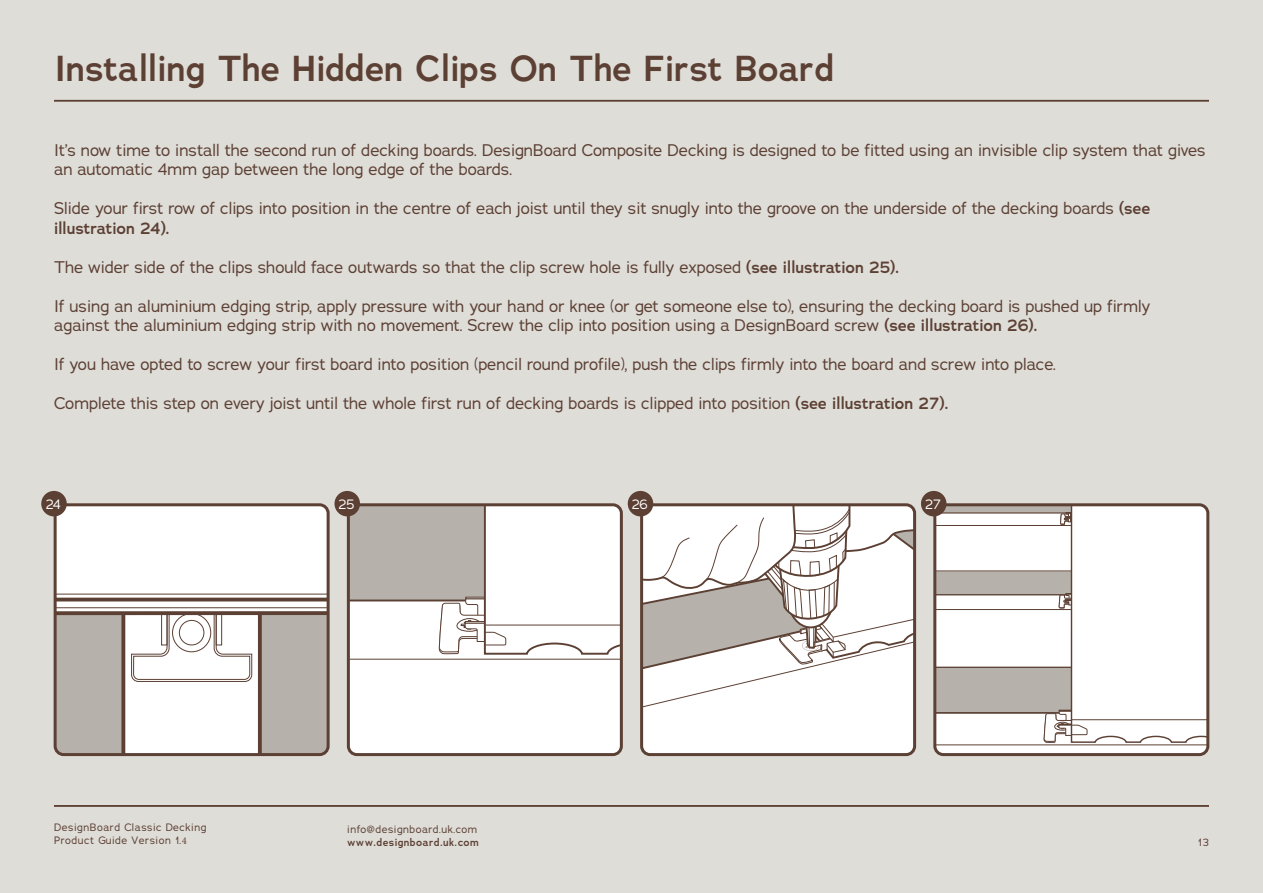
<style>
.page{position:relative;width:1263px;height:893px;background:#dfddd8}
.page>*{position:absolute;margin:0;border:0;box-sizing:border-box;transform-origin:0 0}
.t1{font:600 36px "Adrianna";color:#5c4034}
.t2{font:16.5px/19.5px "Adrianna";color:#5c4034}
.t3{font:13.5px "Adrianna";color:#fff}
.t4{font:10.5px/12.8px "Adrianna";letter-spacing:.05em;color:#5c4034}
.t5{font:600 10.5px "Adrianna";letter-spacing:.04em;color:#5c4034}
.s1{font-weight:600}
.s2{font-family:"Minion Pro"}
</style>
<div class="page">
<svg style="left:52px;top:502px;width:279px;height:256px"></svg>
<svg style="left:345px;top:502px;width:279px;height:256px"></svg>
<svg style="left:639px;top:502px;width:279px;height:256px"></svg>
<svg style="left:932px;top:502px;width:279px;height:256px"></svg>
<div style="left:41px;top:491px;width:26px;height:25px;background:#5c4034;border-radius:50%"></div>
<div style="left:334px;top:491px;width:26px;height:25px;background:#5c4034;border-radius:50%"></div>
<div style="left:628px;top:491px;width:25px;height:25px;background:#5c4034;border-radius:50%"></div>
<div style="left:921px;top:491px;width:25px;height:25px;background:#5c4034;border-radius:50%"></div>
<hr style="left:54px;top:100px;width:1155px;height:1px;background:#5c4034">
<hr style="left:54px;top:805px;width:1155px;height:2px;background:#5c4034">
<h1 class="t1" style="left:54px;top:45px;width:782px">Installing The Hidden Clips On The First Board</h1>
<p class="t2" style="left:54px;top:140px;width:1153px">It’s now time to install the second run of decking boards. DesignBoard Composite Decking is designed to be fitted using an invisible clip system that gives an automatic 4mm gap between the long edge of the boards.</p>
<p class="t2" style="left:54px;top:198px;width:1098px">Slide your first row of clips into position in the centre of each joist until they sit snugly into the groove on the underside of the decking boards <span class="s1">(see illustration 24).</span></p>
<p class="t2" style="left:54px;top:257px;width:847px">The wider side of the clips should face outwards so that the clip screw hole is fully exposed <span class="s1">(see illustration 25).</span></p>
<p class="t2" style="left:54px;top:296px;width:1098px">If using an aluminium edging strip, apply pressure with your hand or knee (or get someone else to), ensuring the decking board is pushed up firmly against the aluminium edging strip with no movement. Screw the clip into position using a DesignBoard screw <span class="s1">(see illustration 26).</span></p>
<p class="t2" style="left:54px;top:355px;width:1003px">If you have opted to screw your first board into position (pencil round profile), push the clips firmly into the board and screw into place.</p>
<p class="t2" style="left:54px;top:394px;width:896px">Complete this step on every joist until the whole first run of decking boards is clipped into position <span class="s1">(see illustration 27).</span></p>
<p class="t3" style="left:46px;top:495px;width:16px">24</p>
<p class="t3" style="left:338px;top:495px;width:17px">25</p>
<p class="t3" style="left:632px;top:495px;width:18px">26</p>
<p class="t3" style="left:925px;top:495px;width:17px">27</p>
<p class="t4" style="left:54px;top:821px;width:154px">DesignBoard Classic Decking<br>Product Guide Version 1.<span class="s2">4</span></p>
<p class="t4" style="left:347px;top:822px;width:132px">info@designboard.uk.com</p>
<p class="t5" style="left:347px;top:836px;width:133px">www.designboard.uk.com</p>
<p class="t4" style="left:1198px;top:836px;width:13px">13</p>
</div>
